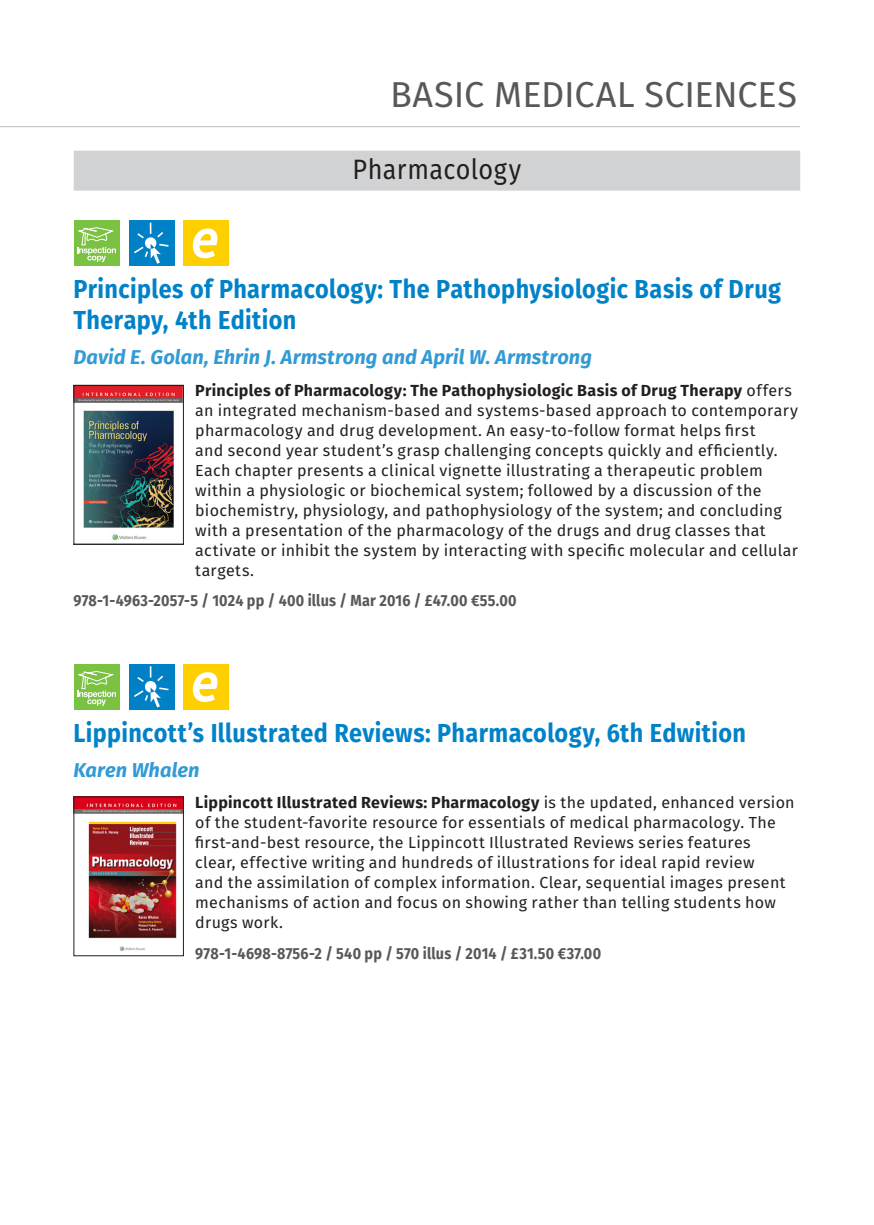
<style>
.page{position:relative;width:874px;height:1225px;background:#fff}
.page>*{position:absolute;margin:0;border:0;box-sizing:border-box;transform-origin:0 0}
.section_title{font:36px "Fira Sans";letter-spacing:-.005em;color:#57585a}
.Subhead{font:28px "Fira Sans";letter-spacing:.015em;color:#241e1b;scale:.9 1}
.Book_Title{font:700 26px/31.2px "Fira Sans";letter-spacing:.02em;color:#0082c8;scale:.9 1}
.Writer{font:italic 700 20px "Fira Sans";letter-spacing:.005em;color:#329bd5}
.Writer-2{font:16px/20px "Fira Sans";letter-spacing:.02em;color:#231f20}
.ISBN{font:700 16px "Fira Sans";letter-spacing:.01em;color:#57585a;scale:.9 1}
.s1{font-weight:700}
</style>
<div class="page">
<hr style="left:0;top:126px;width:799px;height:1px;background:#bcbdc0">
<img style="left:75px;top:387px;width:107px;height:154px">
<div style="left:73px;top:385px;width:111px;height:159px;border:1px solid #231f20"></div>
<img style="left:75px;top:798px;width:107px;height:154px">
<div style="left:73px;top:796px;width:111px;height:160px;border:1px solid #231f20"></div>
<div style="left:74px;top:151px;width:725px;height:40px;background:#d1d2d4"></div>
<div style="left:129px;top:220px;width:45px;height:46px;background:#0081c6"></div>
<svg style="left:134px;top:223px;width:34px;height:41px"></svg>
<div style="left:183px;top:220px;width:46px;height:46px;background:#ffcf00"></div>
<svg style="left:193px;top:228px;width:24px;height:30px"></svg>
<div style="left:74px;top:220px;width:45px;height:46px;background:#7bc142"></div>
<svg style="left:77px;top:227px;width:39px;height:35px"></svg>
<div style="left:129px;top:664px;width:45px;height:45px;background:#0081c6"></div>
<svg style="left:134px;top:666px;width:34px;height:41px"></svg>
<div style="left:183px;top:664px;width:46px;height:45px;background:#ffcf00"></div>
<svg style="left:193px;top:672px;width:24px;height:30px"></svg>
<div style="left:74px;top:664px;width:45px;height:45px;background:#7bc142"></div>
<svg style="left:77px;top:671px;width:39px;height:34px"></svg>
<p class="section_title" style="left:390px;top:68px;width:408px">BASIC MEDICAL SCIENCES</p>
<p class="Subhead" style="left:352px;top:148px;width:189px">Pharmacology</p>
<p class="Book_Title" style="left:73px;top:271px;width:787px">Principles of Pharmacology: The Pathophysiologic Basis of Drug<br>Therapy, 4th Edition</p>
<p class="Writer" style="left:73px;top:340px;width:519px">David E. Golan, Ehrin J. Armstrong and April W. Armstrong</p>
<p class="Writer-2" style="left:195px;top:380px;width:604px"><span class="s1">Principles of Pharmacology: The Pathophysiologic Basis of Drug Therapy</span> offers an integrated mechanism-based and systems-based approach to contemporary pharmacology and drug development. An easy-to-follow format helps first<br>and second year student’s grasp challenging concepts quickly and efficiently.<br>Each chapter presents a clinical vignette illustrating a therapeutic problem within a physiologic or biochemical system; followed by a discussion of the biochemistry, physiology, and pathophysiology of the system; and concluding with a presentation of the pharmacology of the drugs and drug classes that activate or inhibit the system by interacting with specific molecular and cellular targets.</p>
<p class="ISBN" style="left:73px;top:587px;width:493px">978-1-4963-2057-5 / 1024 pp / 400 illus / Mar 2016 / £47.00 €55.00</p>
<p class="Book_Title" style="left:73px;top:715px;width:748px">Lippincott’s Illustrated Reviews: Pharmacology, 6th Edwition</p>
<p class="Writer" style="left:73px;top:753px;width:128px">Karen Whalen</p>
<p class="Writer-2" style="left:195px;top:792px;width:600px"><span class="s1">Lippincott Illustrated Reviews: Pharmacology</span> is the updated, enhanced version of the student-favorite resource for essentials of medical pharmacology. The first-and-best resource, the Lippincott Illustrated Reviews series features clear, effective writing and hundreds of illustrations for ideal rapid review<br>and the assimilation of complex information. Clear, sequential images present mechanisms of action and focus on showing rather than telling students how drugs work.</p>
<p class="ISBN" style="left:195px;top:940px;width:452px">978-1-4698-8756-2 / 540 pp / 570 illus / 2014 / £31.50 €37.00</p>
</div>
